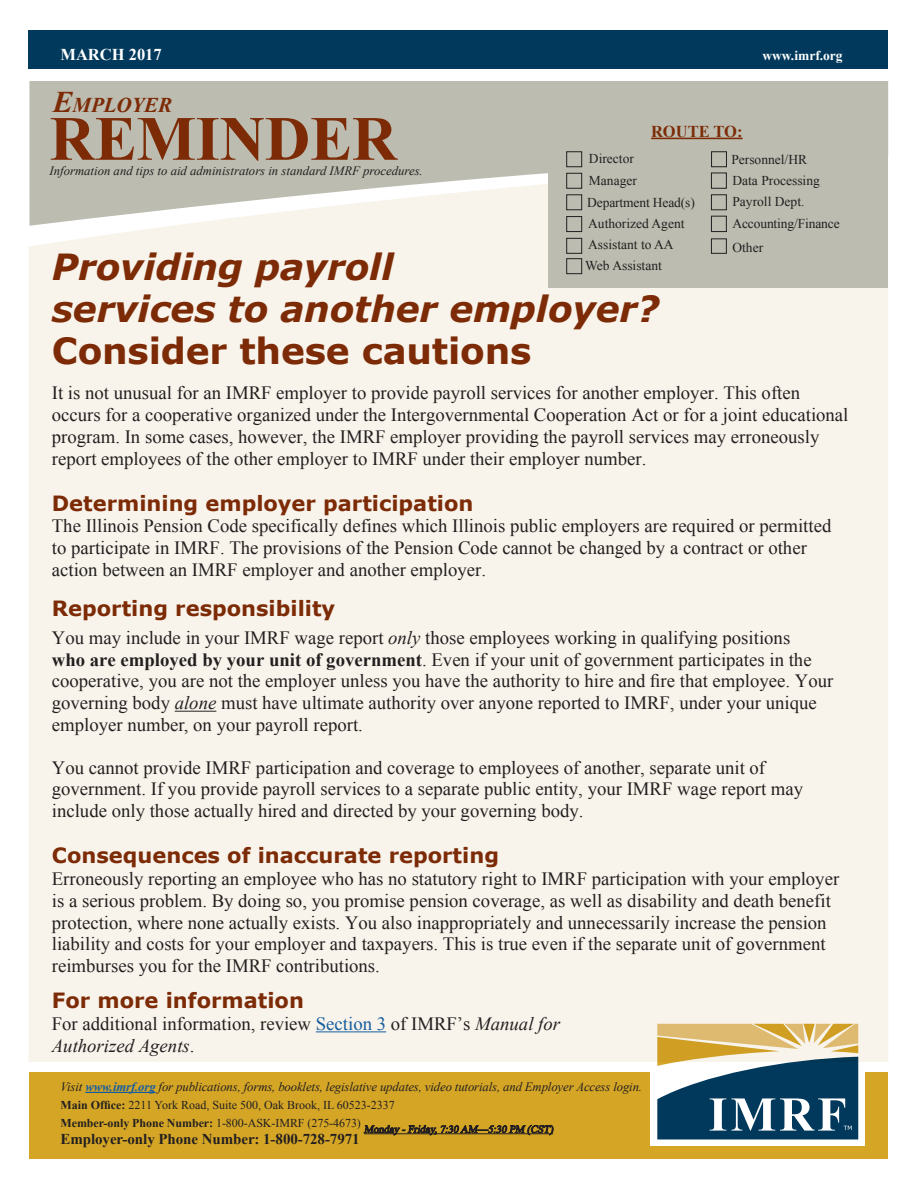
<style>
.page{position:relative;width:918px;height:1188px;background:#fff}
.page>*{position:absolute;margin:0;border:0;box-sizing:border-box;transform-origin:0 0}
.t1{font:700 63px "Times New Roman";letter-spacing:-.005em;color:#7c2b06}
.t2{font:italic 700 36px/42px "Verdana";letter-spacing:-.005em;color:#7c2b06}
.Dictionary_definitio{font:700 21px "Verdana";color:#7c2b06}
.t3{font:italic 700 21px "Times New Roman";letter-spacing:-.005em;color:#7c2b06}
.Dictionary_definitio-2{font:18.75px/21.8px "Times New Roman";color:#231f20}
.t4{font:700 16.5px "Times New Roman";color:#fff}
.t5{font:700 16.5px "Times New Roman";color:#7c2b06}
.t6{font:700 15px "Times New Roman";letter-spacing:-.005em;color:#231f20}
.t7{font:13.5px "Times New Roman";color:#231f20}
.t8{font:700 13.5px "Times New Roman";color:#fff}
.t9{font:italic 12.75px "Times New Roman";letter-spacing:-.01em;color:#231f20}
.t10{font:12px "Times New Roman";color:#231f20}
.s1{font-size:30px}
.s2{font-style:normal}
.s3{font-style:italic}
.s4{font-weight:700}
.s5{color:#175d9e}
.s6{font-weight:700;color:#175d9e}
</style>
<div class="page">
<div style="left:28px;top:31px;width:860px;height:38px;background:#00395c"></div>
<div style="left:29px;top:1072px;width:859px;height:87px;background:#d5a626"></div>
<hr style="left:85px;top:1092px;width:71px;height:1px;background:#175d9e">
<svg style="left:363px;top:1125px;width:191px;height:11px"></svg>
<div style="left:651px;top:1017px;width:214px;height:129px;background:#fff"></div>
<svg style="left:657px;top:1062px;width:201px;height:77px"></svg>
<div style="left:29px;top:226px;width:859px;height:836px;background:#f8f4eb"></div>
<svg style="left:29px;top:81px;width:859px;height:145px;background:#c6c5ba"></svg>
<div style="left:695px;top:131px;width:193px;height:156px;background:#bcbcb0"></div>
<div style="left:711px;top:151px;width:16px;height:16px;border:1px solid #231f20"></div>
<div style="left:711px;top:173px;width:16px;height:16px;border:1px solid #231f20"></div>
<div style="left:548px;top:129px;width:161px;height:158px;background:#bcbcb0"></div>
<div style="left:711px;top:194px;width:16px;height:16px;border:1px solid #231f20"></div>
<div style="left:711px;top:216px;width:16px;height:16px;border:1px solid #231f20"></div>
<div style="left:711px;top:238px;width:16px;height:16px;border:1px solid #231f20"></div>
<hr style="left:651px;top:138px;width:92px;height:1px;background:#7c2b06">
<div style="left:566px;top:238px;width:16px;height:16px;border:1px solid #231f20"></div>
<div style="left:566px;top:216px;width:16px;height:16px;border:1px solid #231f20"></div>
<div style="left:566px;top:194px;width:16px;height:16px;border:1px solid #231f20"></div>
<div style="left:566px;top:173px;width:16px;height:16px;border:1px solid #231f20"></div>
<div style="left:566px;top:151px;width:16px;height:16px;border:1px solid #231f20"></div>
<div style="left:566px;top:258px;width:16px;height:16px;border:1px solid #231f20"></div>
<hr style="left:175px;top:711px;width:41px;height:1px;background:#231f20">
<hr style="left:316px;top:1031px;width:70px;height:1px;background:#175d9e">
<p class="t4" style="left:60px;top:43px;width:103px">MARCH 2017</p>
<p class="t8" style="left:762px;top:46px;width:82px">www.imrf.org</p>
<p class="t3" style="left:53px;top:90px;width:121px"><span class="s1">E</span>MPLOYER</p>
<p class="t1" style="left:50px;top:95px;width:349px">REMINDER</p>
<p class="t9" style="left:50px;top:162px;width:375px">Information and tips to aid administrators in standard IMRF procedures.</p>
<p class="t5" style="left:651px;top:120px;width:93px">ROUTE TO:</p>
<p class="t7" style="left:589px;top:149px;width:46px">Director</p>
<p class="t7" style="left:589px;top:171px;width:49px">Manager</p>
<p class="t7" style="left:587px;top:193px;width:109px">Department Head(s)</p>
<p class="t7" style="left:588px;top:214px;width:98px">Authorized Agent</p>
<p class="t7" style="left:588px;top:236px;width:87px">Assistant to AA</p>
<p class="t7" style="left:585px;top:257px;width:78px">Web Assistant</p>
<p class="t7" style="left:731px;top:150px;width:77px">Personnel/HR</p>
<p class="t7" style="left:732px;top:171px;width:89px">Data Processing</p>
<p class="t7" style="left:732px;top:192px;width:73px">Payroll Dept.</p>
<p class="t7" style="left:732px;top:214px;width:109px">Accounting/Finance</p>
<p class="t7" style="left:732px;top:238px;width:32px">Other</p>
<p class="t2" style="left:52px;top:245px;width:609px">Providing payroll<br>services to another employer?<br><span class="s2">Consider these cautions</span></p>
<p class="Dictionary_definitio-2" style="left:52px;top:382px;width:798px">It is not unusual for an IMRF employer to provide payroll services for another employer. This often occurs for a cooperative organized under the Intergovernmental Cooperation Act or for a joint educational program. In some cases, however, the IMRF employer providing the payroll services may erroneously report employees of the other employer to IMRF under their employer number.</p>
<p class="Dictionary_definitio" style="left:52px;top:488px;width:423px">Determining employer participation</p>
<p class="Dictionary_definitio-2" style="left:52px;top:515px;width:781px">The Illinois Pension Code specifically defines which Illinois public employers are required or permitted to participate in IMRF. The provisions of the Pension Code cannot be changed by a contract or other action between an IMRF employer and another employer.</p>
<p class="Dictionary_definitio" style="left:52px;top:594px;width:285px">Reporting responsibility</p>
<p class="Dictionary_definitio-2" style="left:52px;top:626px;width:783px">You may include in your IMRF wage report <span class="s3">only</span> those employees working in qualifying positions<br><span class="s4">who are employed by your unit of government</span>. Even if your unit of government participates in the cooperative, you are not the employer unless you have the authority to hire and fire that employee. Your governing body <span class="s3">alone</span> must have ultimate authority over anyone reported to IMRF, under your unique employer number, on your payroll report.</p>
<p class="Dictionary_definitio-2" style="left:52px;top:756px;width:753px">You cannot provide IMRF participation and coverage to employees of another, separate unit of government. If you provide payroll services to a separate public entity, your IMRF wage report may include only those actually hired and directed by your governing body.</p>
<p class="Dictionary_definitio" style="left:52px;top:841px;width:449px">Consequences of inaccurate reporting</p>
<p class="Dictionary_definitio-2" style="left:52px;top:868px;width:789px">Erroneously reporting an employee who has no statutory right to IMRF participation with your employer is a serious problem. By doing so, you promise pension coverage, as well as disability and death benefit protection, where none actually exists. You also inappropriately and unnecessarily increase the pension liability and costs for your employer and taxpayers. This is true even if the separate unit of government reimburses you for the IMRF contributions.</p>
<p class="Dictionary_definitio" style="left:52px;top:986px;width:254px">For more information</p>
<p class="Dictionary_definitio-2" style="left:52px;top:1012px;width:510px">For additional information, review <span class="s5">Section 3</span> of IMRF’s <span class="s3">Manual for<br>Authorized Agents</span>.</p>
<p class="t9" style="left:60px;top:1078px;width:583px">Visit <span class="s6">www.imrf.org</span> for publications, forms, booklets, legislative updates, video tutorials, and Employer Access login.</p>
<p class="t10" style="left:60px;top:1097px;width:336px"><span class="s4">Main Office:</span> 2211 York Road, Suite 500, Oak Brook, IL 60523-2337</p>
<p class="t10" style="left:60px;top:1115px;width:302px"><span class="s4">Member-only Phone Number:</span> 1-800-ASK-IMRF (275-4673)</p>
<p class="t6" style="left:60px;top:1128px;width:301px">Employer-only Phone Number: 1-800-728-7971</p>
</div>
